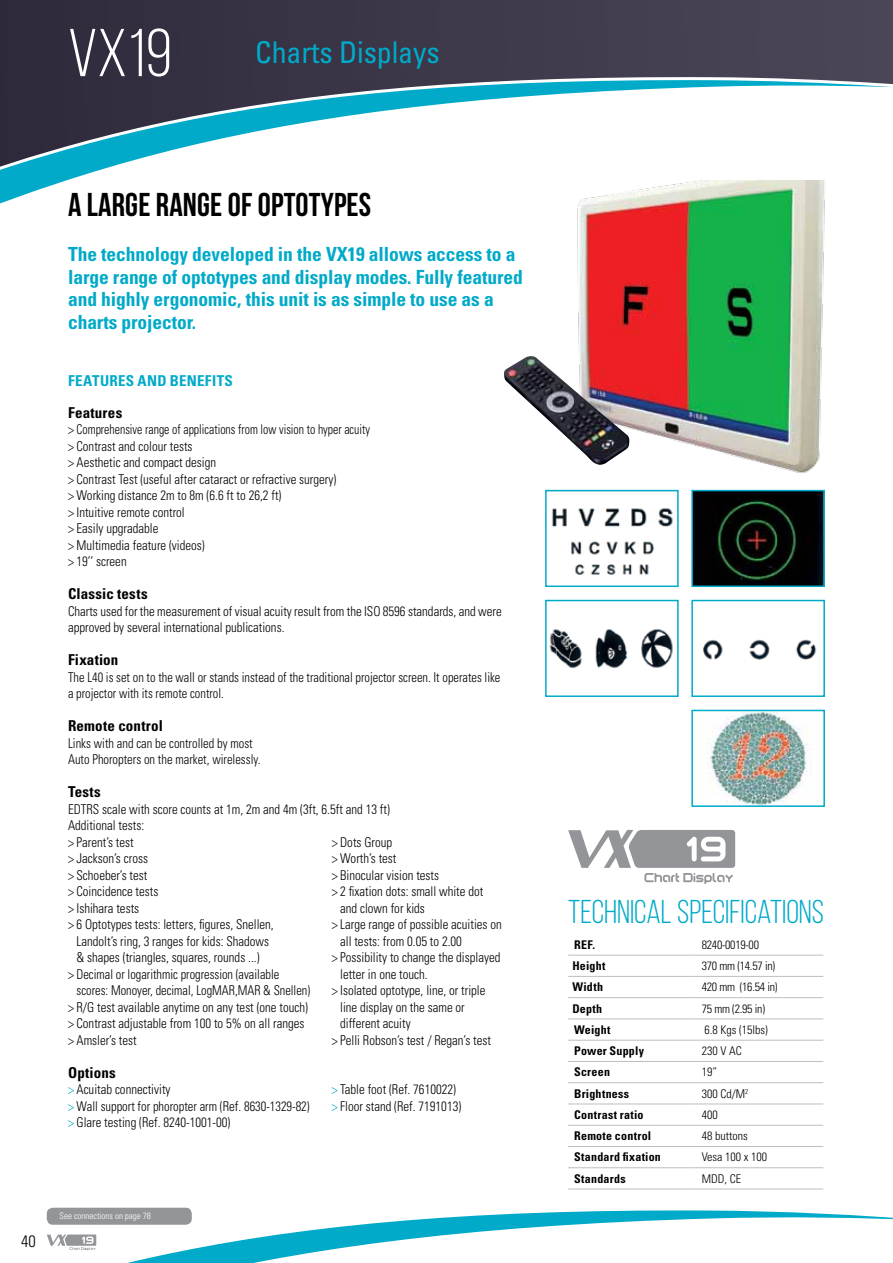
<style>
.page{position:relative;width:893px;height:1263px;background:#fff}
.page>*{position:absolute;margin:0;border:0;box-sizing:border-box;transform-origin:0 0}
.t1{font:67.5px "Bebas Neue";color:#fff}
.t2{font:33px "Bebas Neue";color:#00aac8}
.t3{font:700 33px "Bebas Neue";letter-spacing:.005em;color:#000}
.t4{font:condensed 30px "Univers LT Std";letter-spacing:-.005em;color:#00aac8}
.t5{font:700 condensed 19.5px/22.5px "Univers LT Std";letter-spacing:-.005em;color:#00aac8}
.t6{font:300 condensed 16.5px "Univers LT Std";color:#000}
.t7{font:700 condensed 15px "Univers LT Std";letter-spacing:.015em;color:#000}
.t8{font:700 condensed 15px "Univers LT Std";letter-spacing:.02em;color:#00aac8}
.t9{font:300 condensed 13.5px/16.5px "Univers LT Std";color:#000}
.t10{font:300 condensed 13.5px/16.5px "Univers LT Std";color:#000;scale:.95 1}
.t11{font:300 condensed 13.5px/16.5px "Univers LT Std";color:#000;scale:.92 1}
.t12{font:300 condensed 13.5px/16.5px "Univers LT Std";color:#000;scale:.93 1}
.t13{font:700 condensed 12px "Univers LT Std";letter-spacing:.02em;color:#000}
.t14{font:300 condensed 12px "Univers LT Std";color:#000}
.t15{font:300 condensed 12px "Univers LT Std";letter-spacing:-.02em;color:#000}
.t16{font:300 condensed 9px "Univers LT Std";color:#fff}
.s1{color:#00aac8}
</style>
<div class="page">
<svg style="left:46px;top:1207px;width:847px;height:56px"></svg>
<svg style="left:0;top:0;width:893px;height:73px;background:#3c3749"></svg>
<svg style="left:0;top:73px;width:893px;height:131px"></svg>
<hr style="left:696px;top:955px;width:127px;height:1px;background:#bcbec0">
<hr style="left:696px;top:976px;width:127px;height:1px;background:#bcbec0">
<hr style="left:696px;top:997px;width:127px;height:1px;background:#bcbec0">
<hr style="left:696px;top:1018px;width:127px;height:1px;background:#bcbec0">
<hr style="left:568px;top:1040px;width:128px;height:1px;background:#bcbec0">
<hr style="left:696px;top:1040px;width:127px;height:1px;background:#bcbec0">
<hr style="left:568px;top:1061px;width:128px;height:1px;background:#bcbec0">
<hr style="left:696px;top:1061px;width:127px;height:1px;background:#bcbec0">
<hr style="left:568px;top:1082px;width:128px;height:1px;background:#bcbec0">
<hr style="left:696px;top:1082px;width:127px;height:1px;background:#bcbec0">
<hr style="left:568px;top:1103px;width:128px;height:1px;background:#bcbec0">
<hr style="left:696px;top:1103px;width:127px;height:1px;background:#bcbec0">
<hr style="left:568px;top:1125px;width:128px;height:1px;background:#bcbec0">
<hr style="left:696px;top:1125px;width:127px;height:1px;background:#bcbec0">
<hr style="left:568px;top:1146px;width:128px;height:1px;background:#bcbec0">
<hr style="left:696px;top:1146px;width:127px;height:1px;background:#bcbec0">
<hr style="left:568px;top:976px;width:128px;height:1px;background:#bcbec0">
<hr style="left:568px;top:997px;width:128px;height:1px;background:#bcbec0">
<hr style="left:568px;top:1018px;width:128px;height:1px;background:#bcbec0">
<hr style="left:568px;top:955px;width:128px;height:1px;background:#bcbec0">
<hr style="left:568px;top:1167px;width:128px;height:1px;background:#bcbec0">
<hr style="left:696px;top:1167px;width:127px;height:1px;background:#bcbec0">
<hr style="left:568px;top:1189px;width:128px;height:1px;background:#bcbec0">
<hr style="left:696px;top:1189px;width:127px;height:1px;background:#bcbec0">
<svg style="left:568px;top:830px;width:167px;height:54px"></svg>
<svg style="left:47px;top:1234px;width:49px;height:16px"></svg>
<div style="left:47px;top:1208px;width:145px;height:17px;background:#939598;border-radius:6px"></div>
<img style="left:572px;top:181px;width:257px;height:292px">
<img style="left:503px;top:356px;width:126px;height:109px">
<img style="left:702px;top:639px;width:115px;height:21px">
<div style="left:691px;top:600px;width:134px;height:97px;border:2px solid #00aac8"></div>
<img style="left:694px;top:493px;width:128px;height:91px">
<div style="left:691px;top:490px;width:134px;height:97px;border:2px solid #00aac8"></div>
<img style="left:549px;top:629px;width:124px;height:40px">
<div style="left:545px;top:600px;width:134px;height:97px;border:2px solid #00aac8"></div>
<img style="left:551px;top:508px;width:122px;height:67px">
<div style="left:545px;top:490px;width:134px;height:97px;border:2px solid #00aac8"></div>
<img style="left:707px;top:713px;width:105px;height:91px">
<div style="left:691px;top:710px;width:134px;height:97px;border:2px solid #00aac8"></div>
<h1 class="t1" style="left:68px;top:17px;width:105px">VX19</h1>
<h3 class="t4" style="left:255px;top:33px;width:186px">Charts Displays</h3>
<h2 class="t3" style="left:68px;top:187px;width:305px">A LARGE RANGE OF OPTOTYPES</h2>
<h3 class="t5" style="left:68px;top:243px;width:456px">The technology developed in the VX19 allows access to a large range of optotypes and display modes. Fully featured and highly ergonomic, this unit is as simple to use as a charts projector.</h3>
<p class="t8" style="left:68px;top:372px;width:51px">features</p>
<p class="t8" style="left:138px;top:372px;width:11px">and</p>
<p class="t8" style="left:170px;top:372px;width:50px">Benefits</p>
<p class="t7" style="left:68px;top:403px;width:56px">Features</p>
<p class="t9" style="left:68px;top:421px;width:304px">&gt; Comprehensive range of applications from low vision to hyper acuity &gt; Contrast and colour tests<br>&gt; Aesthetic and compact design<br>&gt; Contrast Test (useful after cataract or refractive surgery)<br>&gt; Working distance 2m to 8m (6.6 ft to 26,2 ft)<br>&gt; Intuitive remote control<br>&gt; Easily upgradable<br>&gt; Multimedia feature (videos)<br>&gt; 19’’ screen</p>
<p class="t7" style="left:68px;top:585px;width:81px">Classic tests</p>
<p class="t10" style="left:68px;top:603px;width:458px">Charts used for the measurement of visual acuity result from the ISO 8596 standards, and were approved by several international publications.</p>
<p class="t7" style="left:68px;top:651px;width:52px">Fixation</p>
<p class="t11" style="left:68px;top:669px;width:471px">The L40 is set on to the wall or stands instead of the traditional projector screen. It operates like a projector with its remote control.</p>
<p class="t7" style="left:68px;top:717px;width:96px">Remote control</p>
<p class="t12" style="left:68px;top:735px;width:208px">Links with and can be controlled by most<br>Auto Phoropters on the market, wirelessly.</p>
<p class="t7" style="left:68px;top:783px;width:34px">Tests</p>
<p class="t10" style="left:68px;top:801px;width:340px">EDTRS scale with score counts at 1m, 2m and 4m (3ft, 6.5ft and 13 ft)<br>Additional tests:<br>&gt; Parent’s test</p>
<p class="t9" style="left:332px;top:834px;width:62px">&gt; Dots Group</p>
<p class="t9" style="left:68px;top:850px;width:82px">&gt; Jackson’s cross</p>
<p class="t9" style="left:332px;top:850px;width:66px">&gt; Worth’s test</p>
<p class="t9" style="left:68px;top:867px;width:81px">&gt; Schoeber’s test</p>
<p class="t9" style="left:332px;top:867px;width:109px">&gt; Binocular vision tests</p>
<p class="t9" style="left:68px;top:883px;width:92px">&gt; Coincidence tests</p>
<p class="t9" style="left:332px;top:883px;width:153px">&gt; 2 fixation dots: small white dot</p>
<p class="t9" style="left:68px;top:900px;width:73px">&gt; Ishihara tests</p>
<p class="t10" style="left:340px;top:900px;width:91px">and clown for kids</p>
<p class="t9" style="left:68px;top:916px;width:207px">&gt; 6 Optotypes tests: letters, figures, Snellen,</p>
<p class="t9" style="left:332px;top:916px;width:172px">&gt; Large range of possible acuities on</p>
<p class="t10" style="left:77px;top:933px;width:204px">Landolt’s ring, 3 ranges for kids: Shadows</p>
<p class="t10" style="left:340px;top:933px;width:130px">all tests: from 0.05 to 2.00</p>
<p class="t10" style="left:77px;top:949px;width:194px">&amp; shapes (triangles, squares, rounds ...)</p>
<p class="t9" style="left:332px;top:949px;width:170px">&gt; Possibility to change the displayed</p>
<p class="t9" style="left:68px;top:966px;width:213px">&gt; Decimal or logarithmic progression (available</p>
<p class="t10" style="left:340px;top:966px;width:94px">letter in one touch.</p>
<p class="t11" style="left:77px;top:982px;width:255px">scores: Monoyer, decimal, LogMAR,MAR &amp; Snellen)</p>
<p class="t9" style="left:332px;top:982px;width:155px">&gt; Isolated optotype, line, or triple</p>
<p class="t9" style="left:68px;top:999px;width:241px">&gt; R/G test available anytime on any test (one touch)</p>
<p class="t10" style="left:340px;top:999px;width:133px">line display on the same or</p>
<p class="t9" style="left:68px;top:1015px;width:238px">&gt; Contrast adjustable from 100 to 5% on all ranges</p>
<p class="t10" style="left:340px;top:1015px;width:76px">different acuity</p>
<p class="t9" style="left:68px;top:1032px;width:70px">&gt; Amsler’s test</p>
<p class="t9" style="left:332px;top:1032px;width:161px">&gt; Pelli Robson’s test / Regan’s test</p>
<p class="t7" style="left:68px;top:1063px;width:49px">Options</p>
<p class="t10" style="left:68px;top:1081px;width:109px"><span class="s1">&gt;</span> Acuitab connectivity</p>
<p class="t10" style="left:332px;top:1081px;width:132px"><span class="s1">&gt;</span> Table foot (Ref. 7610022)</p>
<p class="t12" style="left:68px;top:1098px;width:261px"><span class="s1">&gt;</span> Wall support for phoropter arm (Ref. 8630-1329-82)</p>
<p class="t10" style="left:332px;top:1098px;width:138px"><span class="s1">&gt;</span> Floor stand (Ref. 7191013)</p>
<p class="t10" style="left:68px;top:1114px;width:172px"><span class="s1">&gt;</span> Glare testing (Ref. 8240-1001-00)</p>
<p class="t6" style="left:21px;top:1231px;width:16px">40</p>
<p class="t16" style="left:60px;top:1211px;width:93px">See connections on page 78</p>
<h2 class="t2" style="left:568px;top:894px;width:257px">TECHNICAL SPECIFICATIONS</h2>
<p class="t13" style="left:574px;top:937px;width:23px">REF.</p>
<p class="t15" style="left:702px;top:937px;width:59px">8240-0019-00</p>
<p class="t13" style="left:572px;top:958px;width:35px">Height</p>
<p class="t15" style="left:702px;top:959px;width:75px">370 mm (14.57 in)</p>
<p class="t13" style="left:572px;top:980px;width:32px">Width</p>
<p class="t15" style="left:702px;top:980px;width:77px">420 mm (16.54 in)</p>
<p class="t13" style="left:572px;top:1001px;width:31px">Depth</p>
<p class="t14" style="left:702px;top:1001px;width:65px">75 mm (2.95 in)</p>
<p class="t13" style="left:574px;top:1022px;width:38px">Weight</p>
<p class="t14" style="left:704px;top:1022px;width:65px">6.8 Kgs (15lbs)</p>
<p class="t13" style="left:574px;top:1043px;width:71px">Power Supply</p>
<p class="t14" style="left:702px;top:1044px;width:41px">230 V AC</p>
<p class="t13" style="left:574px;top:1065px;width:37px">Screen</p>
<p class="t14" style="left:702px;top:1065px;width:17px">19”</p>
<p class="t13" style="left:574px;top:1086px;width:57px">Brightness</p>
<p class="t14" style="left:702px;top:1086px;width:48px">300 Cd/M<sup>2</sup></p>
<p class="t13" style="left:574px;top:1107px;width:71px">Contrast ratio</p>
<p class="t14" style="left:702px;top:1107px;width:17px">400</p>
<p class="t13" style="left:574px;top:1128px;width:79px">Remote control</p>
<p class="t14" style="left:702px;top:1129px;width:47px">48 buttons</p>
<p class="t13" style="left:574px;top:1150px;width:88px">Standard fixation</p>
<p class="t14" style="left:702px;top:1150px;width:67px">Vesa 100 x 100</p>
<p class="t13" style="left:574px;top:1171px;width:53px">Standards</p>
<p class="t14" style="left:702px;top:1171px;width:41px">MDD, CE</p>
</div>
